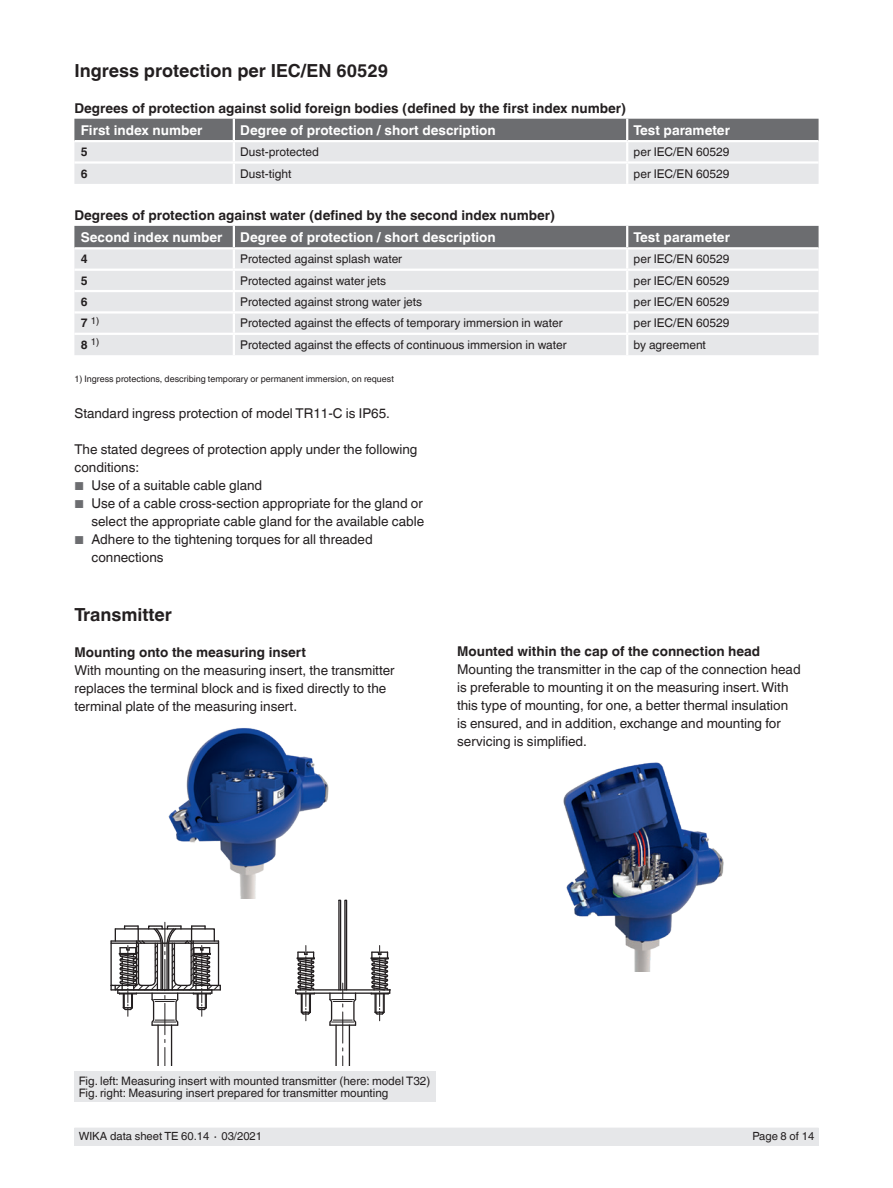
<style>
.page{position:relative;width:893px;height:1188px;background:#fff}
.page>*{position:absolute;margin:0;border:0;box-sizing:border-box;transform-origin:0 0}
.t1{font:700 18px "Helvetica World";color:#231f20}
.t2{font:13.5px/18px "Helvetica World";color:#231f20}
.t3{font:700 13.5px "Helvetica World";color:#231f20}
.t4{font:700 13.5px "Helvetica World";color:#fff}
.t5{font:12px "Helvetica World";color:#231f20}
.t6{font:700 12px "Helvetica World";color:#231f20}
.t7{font:11.7px/12px "Helvetica World";color:#231f20}
.t8{font:11.25px "Helvetica World";color:#231f20}
.t9{font:9.6px "Helvetica World";color:#231f20}
.t10{font:9px "Helvetica World";color:#231f20}
.s1{font-weight:700;font-size:12px}
.s2{font-size:11.55px;color:#6c6d70}
</style>
<div class="page">
<div style="left:74px;top:1128px;width:745px;height:17px;background:#e6e7e9"></div>
<div style="left:74px;top:1072px;width:362px;height:30px;background:#e6e7e9"></div>
<svg style="left:74px;top:119px;width:745px;height:65px;background:#bbbcbf"></svg>
<hr style="left:74px;top:161px;width:160px;height:3px;background:#fff">
<hr style="left:234px;top:161px;width:393px;height:3px;background:#fff">
<hr style="left:233px;top:164px;width:2px;height:20px;background:#fff">
<hr style="left:627px;top:161px;width:192px;height:3px;background:#fff">
<hr style="left:626px;top:164px;width:2px;height:20px;background:#fff">
<hr style="left:74px;top:140px;width:160px;height:2px;background:#fff">
<hr style="left:234px;top:140px;width:393px;height:2px;background:#fff">
<hr style="left:627px;top:140px;width:192px;height:2px;background:#fff">
<div style="left:74px;top:226px;width:745px;height:21px;background:#6c6d70"></div>
<div style="left:74px;top:249px;width:745px;height:106px;background:#e6e7e9"></div>
<hr style="left:233px;top:226px;width:2px;height:21px;background:#fff">
<hr style="left:626px;top:226px;width:2px;height:21px;background:#fff">
<hr style="left:233px;top:249px;width:2px;height:20px;background:#fff">
<hr style="left:626px;top:249px;width:2px;height:20px;background:#fff">
<hr style="left:74px;top:269px;width:160px;height:2px;background:#fff">
<hr style="left:234px;top:269px;width:393px;height:2px;background:#fff">
<hr style="left:627px;top:269px;width:192px;height:2px;background:#fff">
<hr style="left:74px;top:290px;width:160px;height:2px;background:#fff">
<hr style="left:234px;top:290px;width:393px;height:2px;background:#fff">
<hr style="left:627px;top:290px;width:192px;height:2px;background:#fff">
<hr style="left:74px;top:311px;width:160px;height:3px;background:#fff">
<hr style="left:234px;top:311px;width:393px;height:3px;background:#fff">
<svg style="left:233px;top:271px;width:2px;height:62px"></svg>
<hr style="left:627px;top:311px;width:192px;height:3px;background:#fff">
<svg style="left:626px;top:271px;width:2px;height:62px"></svg>
<hr style="left:74px;top:333px;width:160px;height:2px;background:#fff">
<hr style="left:234px;top:333px;width:393px;height:2px;background:#fff">
<hr style="left:233px;top:335px;width:2px;height:20px;background:#fff">
<hr style="left:627px;top:333px;width:192px;height:2px;background:#fff">
<hr style="left:626px;top:335px;width:2px;height:20px;background:#fff">
<hr style="left:296px;top:993px;width:94px;height:1px;background:#231f20">
<hr style="left:296px;top:989px;width:94px;height:2px;background:#231f20">
<hr style="left:335px;top:1025px;width:2px;height:40px;background:#231f20">
<hr style="left:349px;top:1025px;width:1px;height:40px;background:#231f20">
<hr style="left:342px;top:1012px;width:1px;height:31px;background:#231f20">
<svg style="left:342px;top:1048px;width:1px;height:17px"></svg>
<svg style="left:295px;top:946px;width:20px;height:75px"></svg>
<svg style="left:370px;top:946px;width:20px;height:75px"></svg>
<svg style="left:328px;top:899px;width:29px;height:127px"></svg>
<hr style="left:157px;top:1025px;width:2px;height:40px;background:#231f20">
<hr style="left:171px;top:1025px;width:1px;height:40px;background:#231f20">
<hr style="left:165px;top:1003px;width:1px;height:32px;background:#231f20">
<svg style="left:165px;top:1039px;width:1px;height:26px"></svg>
<hr style="left:110px;top:941px;width:2px;height:49px;background:#231f20">
<svg style="left:111px;top:922px;width:110px;height:104px"></svg>
<img style="left:563px;top:762px;width:161px;height:209px">
<img style="left:168px;top:728px;width:161px;height:171px">
<div style="left:348px;top:895px;width:51px;height:17px;background:#fff"></div>
<h1 class="t1" style="left:74px;top:60px;width:315px">Ingress protection per IEC/EN 60529</h1>
<p class="t3" style="left:74px;top:100px;width:553px">Degrees of protection against solid foreign bodies (defined by the first index number)</p>
<p class="t4" style="left:81px;top:122px;width:123px">First index number</p>
<p class="t4" style="left:240px;top:122px;width:257px">Degree of protection / short description</p>
<p class="t4" style="left:634px;top:122px;width:98px">Test parameter</p>
<p class="t6" style="left:81px;top:145px;width:8px">5</p>
<p class="t5" style="left:240px;top:145px;width:80px">Dust-protected</p>
<p class="t5" style="left:634px;top:145px;width:97px">per IEC/EN 60529</p>
<p class="t6" style="left:81px;top:166px;width:8px">6</p>
<p class="t5" style="left:240px;top:166px;width:53px">Dust-tight</p>
<p class="t5" style="left:634px;top:166px;width:97px">per IEC/EN 60529</p>
<p class="t3" style="left:74px;top:207px;width:482px">Degrees of protection against water (defined by the second index number)</p>
<p class="t4" style="left:81px;top:229px;width:143px">Second index number</p>
<p class="t4" style="left:240px;top:229px;width:257px">Degree of protection / short description</p>
<p class="t4" style="left:634px;top:229px;width:98px">Test parameter</p>
<p class="t6" style="left:81px;top:252px;width:8px">4</p>
<p class="t5" style="left:240px;top:252px;width:163px">Protected against splash water</p>
<p class="t5" style="left:634px;top:252px;width:97px">per IEC/EN 60529</p>
<p class="t6" style="left:81px;top:274px;width:8px">5</p>
<p class="t5" style="left:240px;top:274px;width:147px">Protected against water jets</p>
<p class="t5" style="left:634px;top:274px;width:97px">per IEC/EN 60529</p>
<p class="t6" style="left:81px;top:295px;width:8px">6</p>
<p class="t5" style="left:240px;top:295px;width:184px">Protected against strong water jets</p>
<p class="t5" style="left:634px;top:295px;width:97px">per IEC/EN 60529</p>
<p class="t9" style="left:81px;top:315px;width:20px"><span class="s1">7</span> 1)</p>
<p class="t5" style="left:240px;top:316px;width:324px">Protected against the effects of temporary immersion in water</p>
<p class="t5" style="left:634px;top:316px;width:97px">per IEC/EN 60529</p>
<p class="t9" style="left:81px;top:336px;width:20px"><span class="s1">8</span> 1)</p>
<p class="t5" style="left:240px;top:338px;width:328px">Protected against the effects of continuous immersion in water</p>
<p class="t5" style="left:634px;top:338px;width:74px">by agreement</p>
<p class="t10" style="left:74px;top:374px;width:321px">1) Ingress protections, describing temporary or permanent immersion, on request</p>
<p class="t2" style="left:74px;top:405px;width:317px">Standard ingress protection of model TR11-C is IP65.</p>
<p class="t2" style="left:74px;top:441px;width:345px">The stated degrees of protection apply under the following conditions:</p>
<p class="t2" style="left:74px;top:477px;width:189px"><span class="s2">■</span> Use of a suitable cable gland</p>
<p class="t2" style="left:74px;top:495px;width:351px;text-align:right"><span class="s2">■</span> Use of a cable cross-section appropriate for the gland or select the appropriate cable gland for the available cable</p>
<p class="t2" style="left:91px;top:531px;width:283px;text-indent:-17px"><span class="s2">■</span> Adhere to the tightening torques for all threaded connections</p>
<h1 class="t1" style="left:74px;top:605px;width:99px">Transmitter</h1>
<p class="t3" style="left:74px;top:645px;width:233px">Mounting onto the measuring insert</p>
<p class="t2" style="left:74px;top:662px;width:322px">With mounting on the measuring insert, the transmitter replaces the terminal block and is fixed directly to the terminal plate of the measuring insert.</p>
<p class="t3" style="left:457px;top:643px;width:305px">Mounted within the cap of the connection head</p>
<p class="t2" style="left:457px;top:660px;width:345px">Mounting the transmitter in the cap of the connection head is preferable to mounting it on the measuring insert. With this type of mounting, for one, a better thermal insulation is ensured, and in addition, exchange and mounting for servicing is simplified.</p>
<p class="t7" style="left:79px;top:1075px;width:353px">Fig. left: Measuring insert with mounted transmitter (here: model T32)<br>Fig. right: Measuring insert prepared for transmitter mounting</p>
<p class="t8" style="left:79px;top:1130px;width:185px">WIKA data sheet TE 60.14 ∙ 03/2021</p>
<p class="t8" style="left:752px;top:1130px;width:63px">Page 8 of 14</p>
</div>
